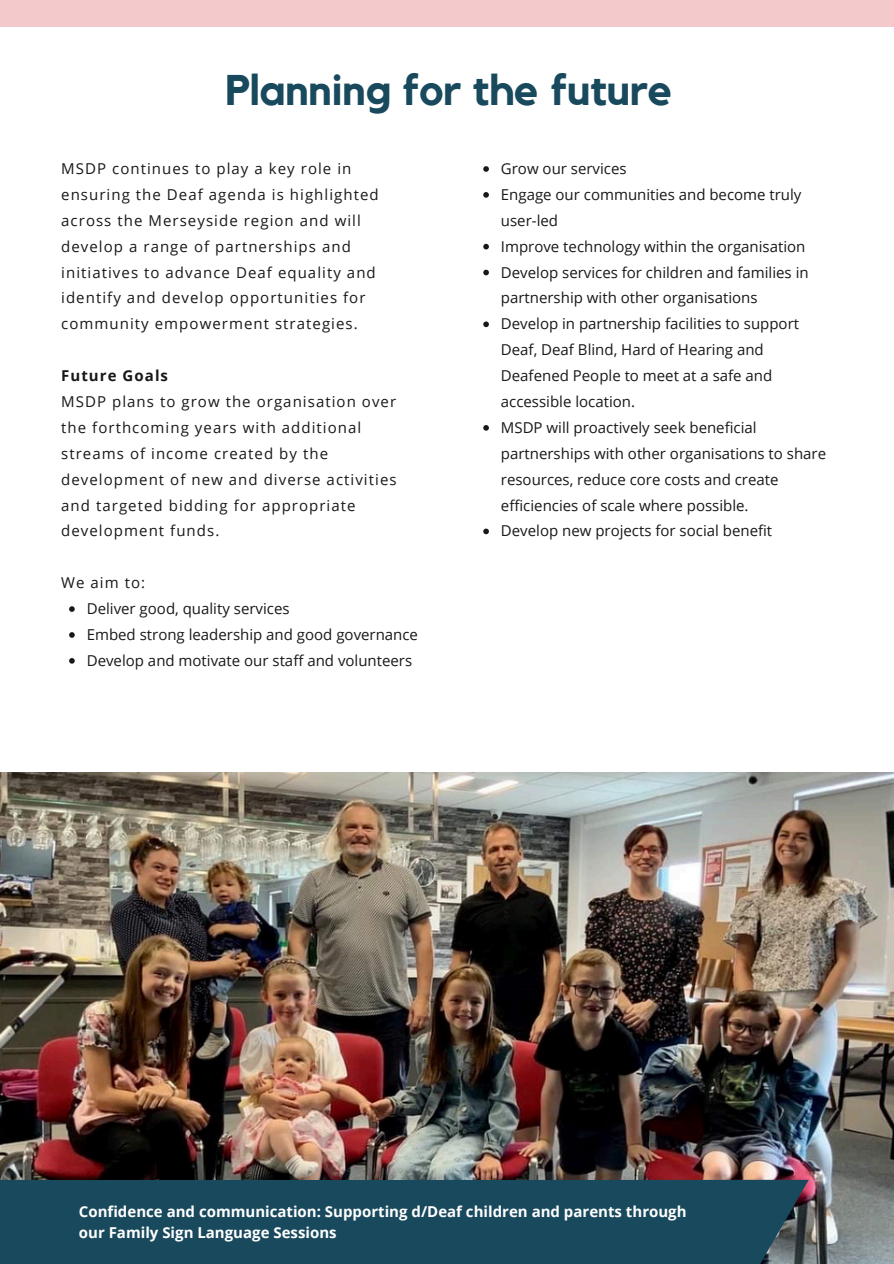
<style>
.page{position:relative;width:894px;height:1264px;background:#fff}
.page>*{position:absolute;margin:0;border:0;box-sizing:border-box;transform-origin:0 0}
.t1{font:700 42.75px "Kollektif";color:#19495d}
.t2{font:15px/25.8px "Open Sans";color:#181818}
.t3{font:15px/25.8px "Open Sans";letter-spacing:.07em;color:#181818}
.t4{font:700 15px/20.2px "Open Sans";color:#fff}
.t5{font:700 15px "Open Sans";letter-spacing:.07em;color:#181818}
</style>
<div class="page">
<div style="left:0;top:0;width:893px;height:26px;background:#f3c9cb"></div>
<img style="left:0;top:772px;width:893px;height:491px">
<svg style="left:69px;top:606px;width:6px;height:6px"></svg>
<svg style="left:69px;top:632px;width:6px;height:5px"></svg>
<svg style="left:69px;top:658px;width:6px;height:5px"></svg>
<svg style="left:483px;top:166px;width:6px;height:6px"></svg>
<svg style="left:483px;top:192px;width:6px;height:6px"></svg>
<svg style="left:483px;top:244px;width:6px;height:5px"></svg>
<svg style="left:483px;top:270px;width:6px;height:5px"></svg>
<svg style="left:483px;top:321px;width:6px;height:6px"></svg>
<svg style="left:483px;top:425px;width:6px;height:5px"></svg>
<svg style="left:483px;top:528px;width:6px;height:6px"></svg>
<div style="left:0;top:1179px;width:708px;height:84px;background:#19495d"></div>
<svg style="left:611px;top:1179px;width:197px;height:84px"></svg>
<p class="t1" style="left:225px;top:71px;width:449px">Planning for the future</p>
<p class="t3" style="left:61px;top:155px;width:319px">MSDP continues to play a key role in ensuring the Deaf agenda is highlighted across the Merseyside region and will develop a range of partnerships and initiatives to advance Deaf equality and identify and develop opportunities for community empowerment strategies.</p>
<p class="t5" style="left:61px;top:365px;width:108px">Future Goals</p>
<p class="t3" style="left:61px;top:388px;width:337px">MSDP plans to grow the organisation over the forthcoming years with additional streams of income created by the development of new and diverse activities and targeted bidding for appropriate development funds.</p>
<p class="t2" style="left:61px;top:569px;width:85px">We aim to:</p>
<p class="t2" style="left:87px;top:595px;width:204px">Deliver good, quality services</p>
<p class="t2" style="left:87px;top:621px;width:333px">Embed strong leadership and good governance</p>
<p class="t2" style="left:87px;top:647px;width:327px">Develop and motivate our staff and volunteers</p>
<p class="t2" style="left:501px;top:155px;width:127px">Grow our services</p>
<p class="t2" style="left:501px;top:181px;width:302px">Engage our communities and become truly user-led</p>
<p class="t2" style="left:501px;top:233px;width:306px">Improve technology within the organisation</p>
<p class="t2" style="left:501px;top:259px;width:309px">Develop services for children and families in partnership with other organisations</p>
<p class="t2" style="left:501px;top:311px;width:299px">Develop in partnership facilities to support Deaf, Deaf Blind, Hard of Hearing and Deafened People to meet at a safe and accessible location.</p>
<p class="t2" style="left:501px;top:414px;width:326px">MSDP will proactively seek beneficial partnerships with other organisations to share resources, reduce core costs and create efficiencies of scale where possible.</p>
<p class="t2" style="left:501px;top:518px;width:273px">Develop new projects for social benefit</p>
<h2 class="t4" style="left:79px;top:1201px;width:609px">Confidence and communication: Supporting d/Deaf children and parents through our Family Sign Language Sessions</h2>
</div>
